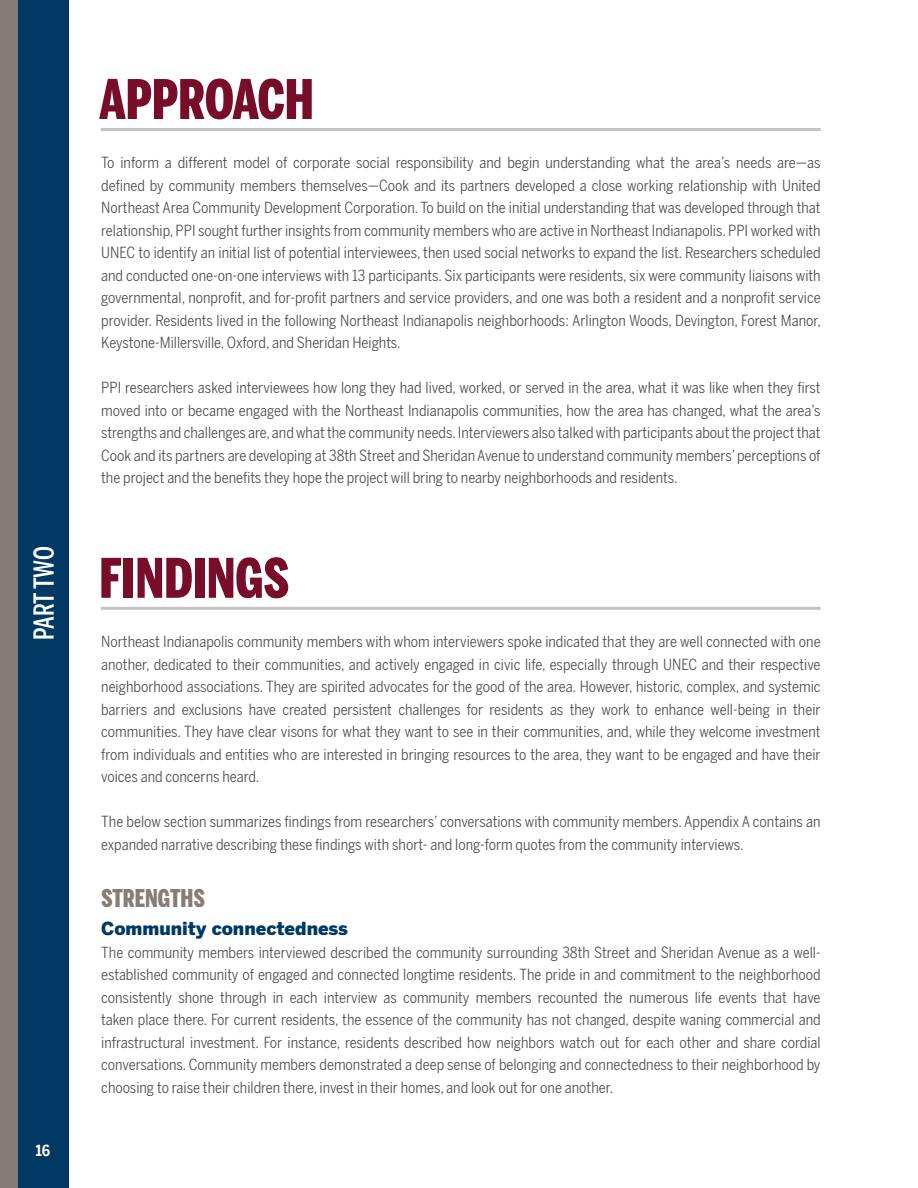
<style>
.page{position:relative;width:918px;height:1188px;background:#fff}
.page>*{position:absolute;margin:0;border:0;box-sizing:border-box;transform-origin:0 0}
.Section_Headline{font:900 54px "Benton Sans Compressed";color:#770d29}
.t1{font:500 27px "Benton Sans Compressed";letter-spacing:-.015em;color:#fff}
.Subheading_1{font:900 24px "Benton Sans Compressed";color:#867d78}
.Subheading_2{font:900 18px "Benton Sans";color:#003963}
.Body_Text{font:15px/22.5px "Benton Sans Condensed";color:#4d4d4f;text-align:justify}
.t2{font:700 15px "Benton Sans Condensed";color:#fff}
</style>
<div class="page">
<div style="left:0;top:0;width:64px;height:1188px;background:#867d78"></div>
<div style="left:18px;top:0;width:50px;height:1188px;background:#003963"></div>
<hr style="left:101px;top:128px;width:720px;height:3px;background:#c7c3c2">
<hr style="left:101px;top:607px;width:720px;height:3px;background:#c7c3c2">
<h2 class="t1" style="left:27px;top:640px;width:95px;rotate:-90deg">PART TWO</h2>
<p class="t2" style="left:36px;top:1141px;width:16px">16</p>
<p class="Section_Headline" style="left:99px;top:66px;width:216px">APPROACH</p>
<p class="Body_Text" style="left:101px;top:152px;width:721px">To inform a different model of corporate social responsibility and begin understanding what the area’s needs are—as defined by community members themselves—Cook and its partners developed a close working relationship with United Northeast Area Community Development Corporation. To build on the initial understanding that was developed through that relationship, PPI sought further insights from community members who are active in Northeast Indianapolis. PPI worked with UNEC to identify an initial list of potential interviewees, then used social networks to expand the list. Researchers scheduled and conducted one-on-one interviews with 13 participants. Six participants were residents, six were community liaisons with governmental, nonprofit, and for-profit partners and service providers, and one was both a resident and a nonprofit service provider. Residents lived in the following Northeast Indianapolis neighborhoods: Arlington Woods, Devington, Forest Manor, Keystone-Millersville, Oxford, and Sheridan Heights.</p>
<p class="Body_Text" style="left:101px;top:377px;width:721px">PPI researchers asked interviewees how long they had lived, worked, or served in the area, what it was like when they first moved into or became engaged with the Northeast Indianapolis communities, how the area has changed, what the area’s strengths and challenges are, and what the community needs. Interviewers also talked with participants about the project that Cook and its partners are developing at 38th Street and Sheridan Avenue to understand community members’ perceptions of the project and the benefits they hope the project will bring to nearby neighborhoods and residents.</p>
<p class="Section_Headline" style="left:99px;top:544px;width:192px">FINDINGS</p>
<p class="Body_Text" style="left:101px;top:630px;width:721px">Northeast Indianapolis community members with whom interviewers spoke indicated that they are well connected with one another, dedicated to their communities, and actively engaged in civic life, especially through UNEC and their respective neighborhood associations. They are spirited advocates for the good of the area. However, historic, complex, and systemic barriers and exclusions have created persistent challenges for residents as they work to enhance well-being in their communities. They have clear visons for what they want to see in their communities, and, while they welcome investment from individuals and entities who are interested in bringing resources to the area, they want to be engaged and have their voices and concerns heard.</p>
<p class="Body_Text" style="left:101px;top:810px;width:721px">The below section summarizes findings from researchers’ conversations with community members. Appendix A contains an expanded narrative describing these findings with short- and long-form quotes from the community interviews.</p>
<p class="Subheading_1" style="left:101px;top:883px;width:105px">STRENGTHS</p>
<p class="Subheading_2" style="left:101px;top:917px;width:248px">Community connectedness</p>
<p class="Body_Text" style="left:101px;top:941px;width:721px">The community members interviewed described the community surrounding 38th Street and Sheridan Avenue as a well&shy;established community of engaged and connected longtime residents. The pride in and commitment to the neighborhood consistently shone through in each interview as community members recounted the numerous life events that have taken place there. For current residents, the essence of the community has not changed, despite waning commercial and infrastructural investment. For instance, residents described how neighbors watch out for each other and share cordial conversations. Community members demonstrated a deep sense of belonging and connectedness to their neighborhood by choosing to raise their children there, invest in their homes, and look out for one another.</p>
</div>
